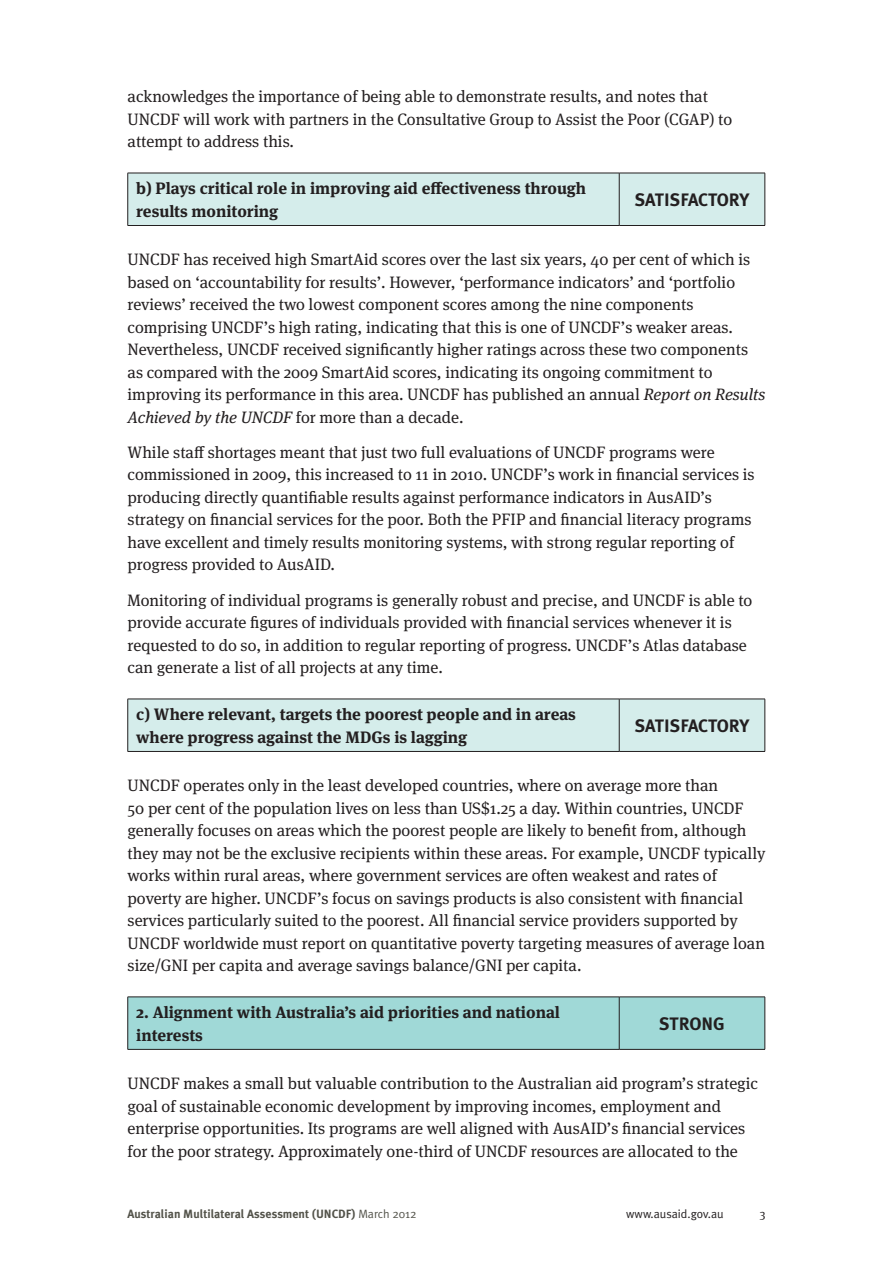
<style>
.page{position:relative;width:893px;height:1263px;background:#fff}
.page>*{position:absolute;margin:0;border:0;box-sizing:border-box;transform-origin:0 0}
._08bbbb_RIGHT_COLUMN{font:700 18px "Meta Plus";color:#231f20}
._04__BODY_TEXT{font:16.5px/22.5px "Meta Serif OT";color:#231f20}
._04__BODY_TEXT-2{font:700 16.5px/22.5px "Meta Serif OT";color:#231f20}
.t1{font:700 12px "Meta Plus";color:#53534a}
.t2{font:12px "Meta Plus Normal";color:#231f20}
.t3{font:12px "Meta Serif OT";color:#231f20}
.s1{font-style:italic}
.s2{font-family:"Meta Plus Normal";font-weight:400}
</style>
<div class="page">
<div style="left:128px;top:174px;width:637px;height:51px;background:#d5edeb"></div>
<hr style="left:128px;top:173px;width:491px;height:1px;background:#231f20">
<hr style="left:619px;top:173px;width:146px;height:1px;background:#231f20">
<hr style="left:619px;top:173px;width:1px;height:52px;background:#231f20">
<hr style="left:128px;top:225px;width:491px;height:1px;background:#231f20">
<hr style="left:619px;top:225px;width:146px;height:1px;background:#231f20">
<hr style="left:127px;top:173px;width:1px;height:52px;background:#231f20">
<hr style="left:765px;top:173px;width:1px;height:52px;background:#231f20">
<div style="left:128px;top:700px;width:637px;height:51px;background:#d5edeb"></div>
<hr style="left:128px;top:699px;width:491px;height:1px;background:#231f20">
<hr style="left:619px;top:699px;width:146px;height:1px;background:#231f20">
<hr style="left:619px;top:699px;width:1px;height:52px;background:#231f20">
<hr style="left:128px;top:751px;width:491px;height:1px;background:#231f20">
<hr style="left:619px;top:751px;width:146px;height:1px;background:#231f20">
<hr style="left:127px;top:699px;width:1px;height:52px;background:#231f20">
<hr style="left:765px;top:699px;width:1px;height:52px;background:#231f20">
<div style="left:128px;top:998px;width:637px;height:51px;background:#a0d9d7"></div>
<hr style="left:128px;top:997px;width:491px;height:1px;background:#231f20">
<hr style="left:619px;top:997px;width:146px;height:1px;background:#231f20">
<hr style="left:619px;top:997px;width:1px;height:52px;background:#231f20">
<hr style="left:128px;top:1049px;width:491px;height:1px;background:#231f20">
<hr style="left:619px;top:1049px;width:146px;height:1px;background:#231f20">
<hr style="left:127px;top:997px;width:1px;height:52px;background:#231f20">
<hr style="left:765px;top:997px;width:1px;height:52px;background:#231f20">
<p class="_04__BODY_TEXT" style="left:128px;top:86px;width:606px">acknowledges the importance of being able to demonstrate results, and notes that<br>UNCDF will work with partners in the Consultative Group to Assist the Poor (CGAP) to attempt to address this.</p>
<p class="_04__BODY_TEXT-2" style="left:136px;top:178px;width:451px">b) Plays critical role in improving aid effectiveness through results monitoring</p>
<p class="_08bbbb_RIGHT_COLUMN" style="left:635px;top:190px;width:116px">SATISFACTORY</p>
<p class="_04__BODY_TEXT" style="left:128px;top:249px;width:639px">UNCDF has received high SmartAid scores over the last six years, 40 per cent of which is based on ‘accountability for results’. However, ‘performance indicators’ and ‘portfolio reviews’ received the two lowest component scores among the nine components comprising UNCDF’s high rating, indicating that this is one of UNCDF’s weaker areas.<br>Nevertheless, UNCDF received significantly higher ratings across these two components as compared with the 2009 SmartAid scores, indicating its ongoing commitment to improving its performance in this area. UNCDF has published an annual <span class="s1">Report on Results Achieved by the UNCDF</span> for more than a decade.</p>
<p class="_04__BODY_TEXT" style="left:128px;top:441px;width:629px">While staff shortages meant that just two full evaluations of UNCDF programs were commissioned in 2009, this increased to 11 in 2010. UNCDF’s work in financial services is producing directly quantifiable results against performance indicators in AusAID’s strategy on financial services for the poor. Both the PFIP and financial literacy programs have excellent and timely results monitoring systems, with strong regular reporting of progress provided to AusAID.</p>
<p class="_04__BODY_TEXT" style="left:128px;top:589px;width:626px">Monitoring of individual programs is generally robust and precise, and UNCDF is able to provide accurate figures of individuals provided with financial services whenever it is requested to do so, in addition to regular reporting of progress. UNCDF’s Atlas database can generate a list of all projects at any time.</p>
<p class="_04__BODY_TEXT-2" style="left:136px;top:704px;width:441px">c) Where relevant, targets the poorest people and in areas where progress against the MDGs is lagging</p>
<p class="_08bbbb_RIGHT_COLUMN" style="left:635px;top:715px;width:116px">SATISFACTORY</p>
<p class="_04__BODY_TEXT" style="left:128px;top:774px;width:639px">UNCDF operates only in the least developed countries, where on average more than<br>50 per cent of the population lives on less than US$1.25 a day. Within countries, UNCDF generally focuses on areas which the poorest people are likely to benefit from, although they may not be the exclusive recipients within these areas. For example, UNCDF typically works within rural areas, where government services are often weakest and rates of poverty are higher. UNCDF’s focus on savings products is also consistent with financial services particularly suited to the poorest. All financial service providers supported by UNCDF worldwide must report on quantitative poverty targeting measures of average loan size/GNI per capita and average savings balance/GNI per capita.</p>
<p class="_04__BODY_TEXT-2" style="left:136px;top:1001px;width:425px">2. Alignment with Australia’s aid priorities and national interests</p>
<p class="_08bbbb_RIGHT_COLUMN" style="left:659px;top:1013px;width:67px">STRONG</p>
<p class="_04__BODY_TEXT" style="left:128px;top:1072px;width:632px">UNCDF makes a small but valuable contribution to the Australian aid program’s strategic goal of sustainable economic development by improving incomes, employment and enterprise opportunities. Its programs are well aligned with AusAID’s financial services for the poor strategy. Approximately one-third of UNCDF resources are allocated to the</p>
<p class="t1" style="left:128px;top:1207px;width:290px">Australian Multilateral Assessment (UNCDF) <span class="s2">March 2012</span></p>
<p class="t2" style="left:626px;top:1207px;width:99px">www.ausaid.gov.au</p>
<p class="t3" style="left:760px;top:1207px;width:7px">3</p>
</div>
